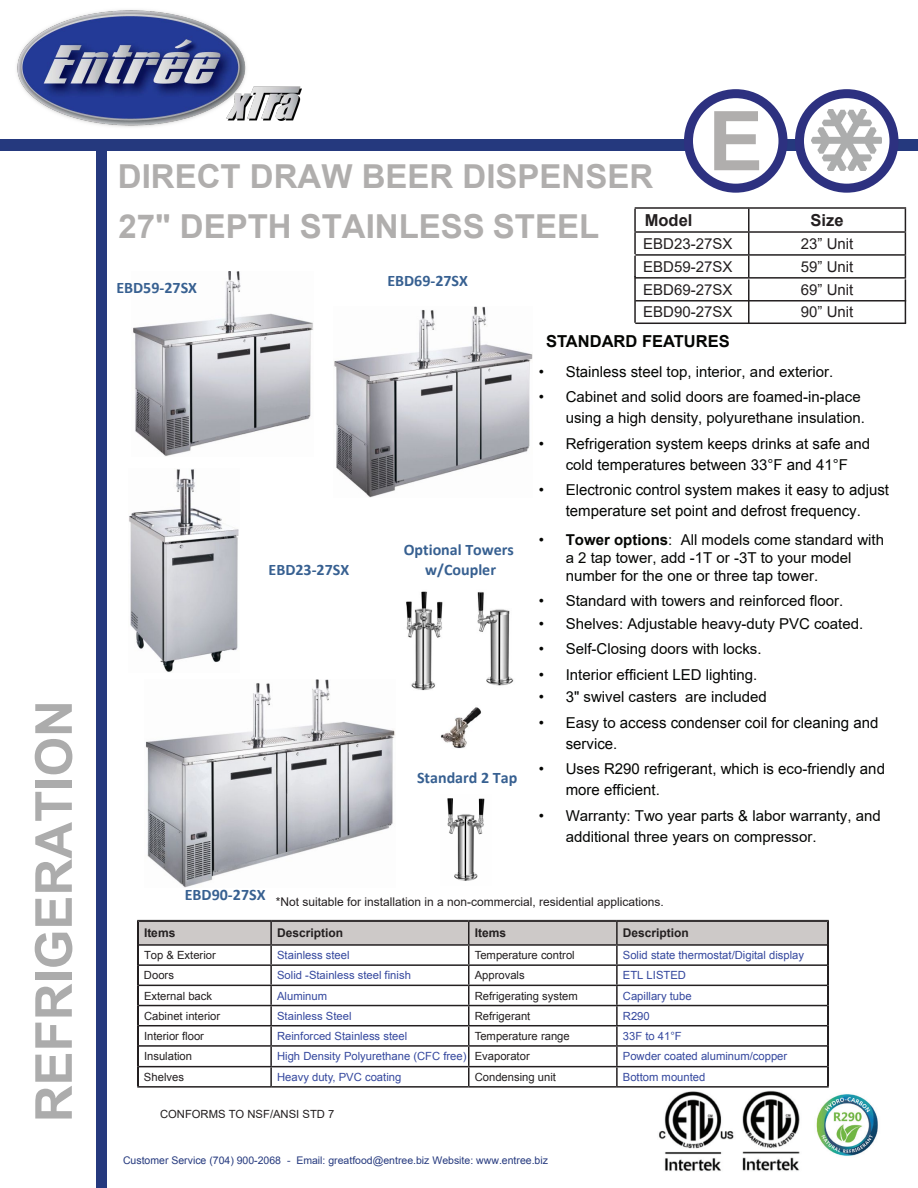
<style>
.page{position:relative;width:918px;height:1188px;background:#fff}
.page>*{position:absolute;margin:0;border:0;box-sizing:border-box;transform-origin:0 0}
.t1{font:700 51px "Arial";color:#acacac}
.t2{font:700 33px/50.1px "Arial";color:#b0aead}
.t3{font:700 16.5px "Arial";color:#040503}
.t4{font:700 16.5px "Arial";color:#231f20}
.t5{font:700 16.05px "Calibri";color:#376091}
.t6{font:15px/21px "Arial";color:#040503}
.t7{font:15px "Arial";color:#231f20}
.t8{font:12px "Arial";color:#231f20}
.t9{font:700 12px "Arial";color:#231f20}
.t10{font:11.25px "Arial";color:#35489e}
.t11{font:11.25px "Arial";color:#231f20}
.t12{font:11.25px "Arial";color:#231f20}
.t13{font:11.25px "Arial";color:#35489e}
.t14{font:10.5px "Arial";color:#25397e}
.s1{font-weight:700}
.s2{color:#231f20}
</style>
<div class="page">
<img style="left:133px;top:272px;width:180px;height:184px">
<div style="left:0;top:139px;width:918px;height:12px;background:#25397e"></div>
<div style="left:96px;top:141px;width:10px;height:1047px;background:#25397e"></div>
<svg style="left:688px;top:94px;width:95px;height:94px"></svg>
<div style="left:684px;top:89px;width:104px;height:104px;border:9px solid #2d3180;border-radius:50%"></div>
<svg style="left:800px;top:94px;width:94px;height:94px"></svg>
<svg style="left:714px;top:111px;width:45px;height:59px"></svg>
<img style="left:812px;top:110px;width:70px;height:61px">
<div style="left:795px;top:89px;width:103px;height:104px;border:9px solid #2d3180;border-radius:50%"></div>
<hr style="left:635px;top:207px;width:114px;height:2px;background:#231f20">
<hr style="left:634px;top:209px;width:2px;height:22px;background:#231f20">
<hr style="left:749px;top:207px;width:157px;height:2px;background:#231f20">
<hr style="left:748px;top:209px;width:2px;height:22px;background:#231f20">
<hr style="left:634px;top:231px;width:115px;height:2px;background:#231f20">
<hr style="left:634px;top:233px;width:2px;height:21px;background:#231f20">
<hr style="left:749px;top:231px;width:157px;height:2px;background:#231f20">
<hr style="left:748px;top:233px;width:2px;height:21px;background:#231f20">
<hr style="left:635px;top:254px;width:114px;height:2px;background:#231f20">
<hr style="left:634px;top:256px;width:2px;height:21px;background:#231f20">
<hr style="left:749px;top:254px;width:157px;height:2px;background:#231f20">
<hr style="left:748px;top:256px;width:2px;height:21px;background:#231f20">
<svg style="left:905px;top:209px;width:1px;height:68px"></svg>
<hr style="left:635px;top:277px;width:114px;height:1px;background:#231f20">
<hr style="left:634px;top:276px;width:2px;height:47px;background:#231f20">
<hr style="left:749px;top:277px;width:157px;height:2px;background:#231f20">
<hr style="left:748px;top:279px;width:2px;height:44px;background:#231f20">
<hr style="left:904px;top:279px;width:2px;height:44px;background:#231f20">
<hr style="left:635px;top:300px;width:114px;height:1px;background:#231f20">
<hr style="left:749px;top:300px;width:157px;height:2px;background:#231f20">
<hr style="left:137px;top:920px;width:134px;height:1px;background:#231f20">
<hr style="left:271px;top:920px;width:198px;height:1px;background:#231f20">
<hr style="left:469px;top:920px;width:148px;height:1px;background:#231f20">
<hr style="left:617px;top:920px;width:212px;height:1px;background:#231f20">
<svg style="left:137px;top:921px;width:692px;height:165px"></svg>
<hr style="left:137px;top:1086px;width:134px;height:2px;background:#231f20">
<hr style="left:271px;top:1086px;width:198px;height:2px;background:#231f20">
<hr style="left:469px;top:1086px;width:148px;height:2px;background:#231f20">
<hr style="left:617px;top:1086px;width:212px;height:2px;background:#231f20">
<img style="left:659px;top:1091px;width:219px;height:80px">
<img style="left:17px;top:10px;width:285px;height:117px">
<img style="left:406px;top:591px;width:37px;height:100px">
<img style="left:477px;top:592px;width:37px;height:94px">
<img style="left:441px;top:707px;width:41px;height:42px">
<img style="left:447px;top:798px;width:38px;height:83px">
<hr style="left:635px;top:323px;width:114px;height:1px;background:#231f20">
<hr style="left:749px;top:323px;width:157px;height:1px;background:#231f20">
<img style="left:129px;top:469px;width:110px;height:203px">
<img style="left:334px;top:307px;width:199px;height:190px">
<img style="left:146px;top:679px;width:249px;height:209px">
<h1 class="t1" style="left:20px;top:1122px;width:424px;rotate:-90deg">REFRIGERATION</h1>
<h2 class="t2" style="left:118px;top:152px;width:537px">DIRECT DRAW BEER DISPENSER<br>27" DEPTH STAINLESS STEEL</h2>
<p class="t4" style="left:645px;top:209px;width:49px">Model</p>
<p class="t4" style="left:811px;top:209px;width:35px">Size</p>
<p class="t7" style="left:643px;top:233px;width:91px">EBD23-27SX</p>
<p class="t7" style="left:801px;top:233px;width:54px">23” Unit</p>
<p class="t7" style="left:643px;top:256px;width:91px">EBD59-27SX</p>
<p class="t7" style="left:801px;top:256px;width:54px">59” Unit</p>
<p class="t7" style="left:643px;top:279px;width:91px">EBD69-27SX</p>
<p class="t7" style="left:801px;top:279px;width:54px">69” Unit</p>
<p class="t5" style="left:387px;top:271px;width:82px">EBD69-27SX</p>
<p class="t5" style="left:116px;top:278px;width:82px">EBD59-27SX</p>
<p class="t5" style="left:404px;top:539px;width:112px">Optional Towers</p>
<p class="t5" style="left:269px;top:560px;width:82px">EBD23-27SX</p>
<p class="t5" style="left:425px;top:558px;width:72px">w/Coupler</p>
<p class="t5" style="left:417px;top:767px;width:102px">Standard 2 Tap</p>
<p class="t7" style="left:643px;top:302px;width:91px">EBD90-27SX</p>
<p class="t7" style="left:801px;top:302px;width:54px">90” Unit</p>
<p class="t3" style="left:546px;top:331px;width:185px">STANDARD FEATURES</p>
<p class="t6" style="left:539px;top:361px;width:296px">• Stainless steel top, interior, and exterior.</p>
<p class="t6" style="left:539px;top:386px;width:328px;text-align:right">• Cabinet and solid doors are foamed-in-place using a high density, polyurethane insulation.</p>
<p class="t6" style="left:539px;top:433px;width:333px;text-align:center">• Refrigeration system keeps drinks at safe and cold temperatures between 33°F and 41°F</p>
<p class="t6" style="left:539px;top:479px;width:352px;text-align:center">• Electronic control system makes it easy to adjust temperature set point and defrost frequency.</p>
<p class="t6" style="left:566px;top:530px;width:320px;line-height:18px;text-indent:-27px">• <span class="s1">Tower options</span>: All models come standard with a 2 tap tower, add -1T or -3T to your model number for the one or three tap tower.</p>
<p class="t6" style="left:539px;top:590px;width:306px">• Standard with towers and reinforced floor.</p>
<p class="t6" style="left:539px;top:613px;width:326px">• Shelves: Adjustable heavy-duty PVC coated.</p>
<p class="t6" style="left:539px;top:638px;width:224px">• Self-Closing doors with locks.</p>
<p class="t6" style="left:539px;top:664px;width:220px">• Interior efficient LED lighting.</p>
<p class="t6" style="left:539px;top:686px;width:230px">• 3" swivel casters are included</p>
<p class="t6" style="left:566px;top:712px;width:314px;text-indent:-27px">• Easy to access condenser coil for cleaning and service.</p>
<p class="t6" style="left:566px;top:758px;width:321px;text-indent:-27px">• Uses R290 refrigerant, which is eco-friendly and more efficient.</p>
<p class="t6" style="left:566px;top:805px;width:317px;text-indent:-27px">• Warranty: Two year parts &amp; labor warranty, and additional three years on compressor.</p>
<p class="t5" style="left:185px;top:885px;width:82px">EBD90-27SX</p>
<p class="t8" style="left:276px;top:893px;width:390px">*Not suitable for installation in a non-commercial, residential applications.</p>
<p class="t9" style="left:144px;top:925px;width:33px">Items</p>
<p class="t9" style="left:277px;top:925px;width:68px">Description</p>
<p class="t9" style="left:475px;top:925px;width:33px">Items</p>
<p class="t9" style="left:623px;top:925px;width:68px">Description</p>
<p class="t11" style="left:144px;top:947px;width:73px">Top &amp; Exterior</p>
<p class="t10" style="left:277px;top:948px;width:74px">Stainless steel</p>
<p class="t11" style="left:475px;top:948px;width:102px">Temperature control</p>
<p class="t10" style="left:623px;top:948px;width:183px">Solid state thermostat/Digital display</p>
<p class="t11" style="left:144px;top:968px;width:32px">Doors</p>
<p class="t10" style="left:277px;top:968px;width:135px">Solid -Stainless steel finish</p>
<p class="t11" style="left:475px;top:968px;width:52px">Approvals</p>
<p class="t13" style="left:623px;top:968px;width:65px">ETL LISTED</p>
<p class="t11" style="left:144px;top:988px;width:70px">External back</p>
<p class="t10" style="left:277px;top:988px;width:52px">Aluminum</p>
<p class="t11" style="left:475px;top:988px;width:105px">Refrigerating system</p>
<p class="t10" style="left:623px;top:988px;width:70px">Capillary tube</p>
<p class="t11" style="left:144px;top:1008px;width:78px">Cabinet interior</p>
<p class="t10" style="left:277px;top:1008px;width:76px">Stainless Steel</p>
<p class="t11" style="left:475px;top:1008px;width:57px">Refrigerant</p>
<p class="t10" style="left:623px;top:1008px;width:28px">R290</p>
<p class="t11" style="left:144px;top:1029px;width:62px">Interior floor</p>
<p class="t10" style="left:277px;top:1028px;width:132px">Reinforced Stainless steel</p>
<p class="t11" style="left:475px;top:1029px;width:97px">Temperature range</p>
<p class="t10" style="left:623px;top:1028px;width:60px">33F to 41°F</p>
<p class="t11" style="left:144px;top:1049px;width:50px">Insulation</p>
<p class="t10" style="left:277px;top:1049px;width:254px">High Density Polyurethane (CFC free) <span class="s2">Evaporator</span></p>
<p class="t10" style="left:623px;top:1049px;width:166px">Powder coated aluminum/copper</p>
<p class="t11" style="left:144px;top:1070px;width:42px">Shelves</p>
<p class="t10" style="left:277px;top:1070px;width:126px">Heavy duty, PVC coating</p>
<p class="t11" style="left:475px;top:1070px;width:83px">Condensing unit</p>
<p class="t10" style="left:623px;top:1070px;width:84px">Bottom mounted</p>
<p class="t12" style="left:160px;top:1107px;width:176px">CONFORMS TO NSF/ANSI STD 7</p>
<p class="t14" style="left:123px;top:1154px;width:427px">Customer Service (704) 900-2068 - Email: greatfood@entree.biz Website: www.entree.biz</p>
</div>
